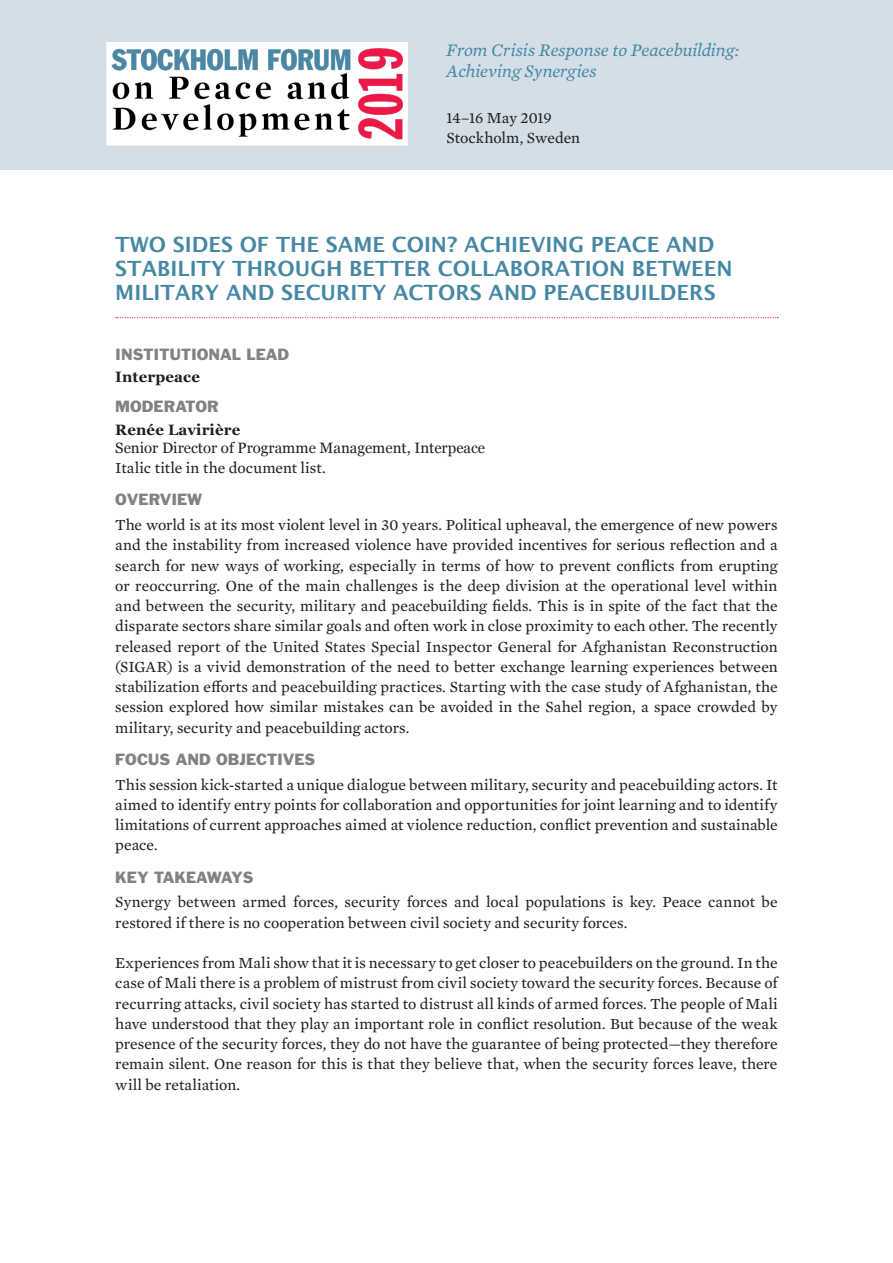
<style>
.page{position:relative;width:893px;height:1263px;background:#fff}
.page>*{position:absolute;margin:0;border:0;box-sizing:border-box;transform-origin:0 0}
.Session_Title{font:600 21px/24px "Lucida Sans";color:#4688a4}
.t1{font:italic 18px/21px "Mercury Text G2";letter-spacing:-.005em;color:#4588a4}
.t2{font:15.75px/20.2px "Mercury Text G2";color:#231f20;text-align:justify}
.Catalytic_interventi{font:15px "Franklin Gothic";color:#808285}
.Participants_Bullet{font:15px/18px "Georgia";color:#231f20}
.Participants_Bullet-2{font:700 15px "Georgia";letter-spacing:.01em;color:#231f20}
.s1{font-weight:700}
</style>
<div class="page">
<div style="left:0;top:0;width:893px;height:170px;background:#d3dee7"></div>
<img style="left:109px;top:45px;width:296px;height:98px">
<div style="left:106px;top:42px;width:302px;height:104px;border:2px solid #fff"></div>
<svg style="left:116px;top:317px;width:662px;height:1px"></svg>
<p class="t1" style="left:446px;top:39px;width:294px">From Crisis Response to Peacebuilding:<br>Achieving Synergies</p>
<p class="t2" style="left:446px;top:107px;width:135px">14–16 May 2019<br>Stockholm, Sweden</p>
<p class="Session_Title" style="left:115px;top:232px;width:619px">TWO SIDES OF THE SAME COIN? ACHIEVING PEACE AND<br>STABILITY THROUGH BETTER COLLABORATION BETWEEN<br>MILITARY AND SECURITY ACTORS AND PEACEBUILDERS</p>
<p class="Catalytic_interventi" style="left:115px;top:345px;width:175px">INSTITUTIONAL LEAD</p>
<p class="Participants_Bullet-2" style="left:115px;top:366px;width:86px">Interpeace</p>
<p class="Catalytic_interventi" style="left:115px;top:397px;width:105px">MODERATOR</p>
<p class="Participants_Bullet" style="left:115px;top:420px;width:371px"><span class="s1">Renée Lavirière<br></span>Senior Director of Programme Management, Interpeace</p>
<p class="t2" style="left:115px;top:457px;width:212px">Italic title in the document list.</p>
<p class="Catalytic_interventi" style="left:115px;top:490px;width:88px">OVERVIEW</p>
<p class="t2" style="left:115px;top:514px;width:664px">The world is at its most violent level in 30 years. Political upheaval, the emergence of new powers and the instability from increased violence have provided incentives for serious reflection and a search for new ways of working, especially in terms of how to prevent conflicts from erupting or reoccurring. One of the main challenges is the deep division at the operational level within and between the security, military and peacebuilding fields. This is in spite of the fact that the disparate sectors share similar goals and often work in close proximity to each other. The recently released report of the United States Special Inspector General for Afghanistan Reconstruction (SIGAR) is a vivid demonstration of the need to better exchange learning experiences between stabilization efforts and peacebuilding practices. Starting with the case study of Afghanistan, the session explored how similar mistakes can be avoided in the Sahel region, a space crowded by military, security and peacebuilding actors.</p>
<p class="Catalytic_interventi" style="left:115px;top:750px;width:202px">FOCUS AND OBJECTIVES</p>
<p class="t2" style="left:115px;top:773px;width:664px">This session kick-started a unique dialogue between military, security and peacebuilding actors. It aimed to identify entry points for collaboration and opportunities for joint learning and to identify limitations of current approaches aimed at violence reduction, conflict prevention and sustainable peace.</p>
<p class="Catalytic_interventi" style="left:115px;top:867px;width:140px">KEY TAKEAWAYS</p>
<p class="t2" style="left:115px;top:891px;width:664px">Synergy between armed forces, security forces and local populations is key. Peace cannot be restored if there is no cooperation between civil society and security forces.</p>
<p class="t2" style="left:115px;top:952px;width:664px">Experiences from Mali show that it is necessary to get closer to peacebuilders on the ground. In the case of Mali there is a problem of mistrust from civil society toward the security forces. Because of recurring attacks, civil society has started to distrust all kinds of armed forces. The people of Mali have understood that they play an important role in conflict resolution. But because of the weak presence of the security forces, they do not have the guarantee of being protected—they therefore remain silent. One reason for this is that they believe that, when the security forces leave, there will be retaliation.</p>
</div>
